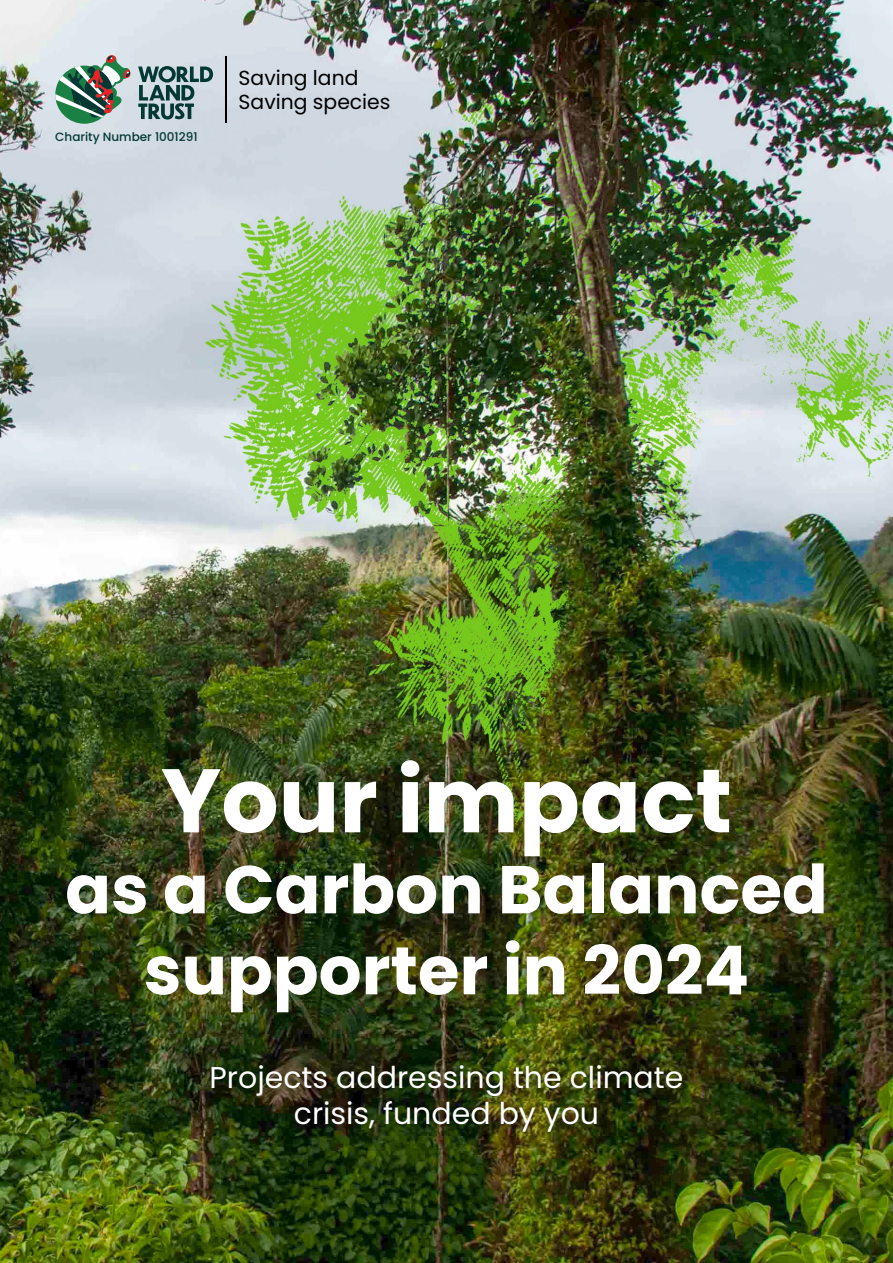
<style>
.page{position:relative;width:893px;height:1263px;background:#fff}
.page>*{position:absolute;margin:0;border:0;box-sizing:border-box;transform-origin:0 0}
.t1{font:700 90px "Poppins";color:#fff}
.t2{font:700 67.5px/81px "Poppins";color:#fff;text-align:center}
.t3{font:30px/36px "Poppins";color:#fff;text-align:center}
.t4{font:20.4px/24.5px "Poppins";color:#000}
.t5{font:500 12px "Poppins";color:#043835}
</style>
<div class="page">
<img style="left:0;top:0;width:893px;height:1263px">
<div style="left:55px;top:66px;width:58px;height:58px;background:#1b8044;border-radius:50%"></div>
<svg style="left:55px;top:55px;width:76px;height:63px"></svg>
<svg style="left:138px;top:66px;width:75px;height:54px;background:#7e999d"></svg>
<hr style="left:225px;top:56px;width:2px;height:67px;background:#000">
<p class="t5" style="left:55px;top:130px;width:144px">Charity Number 1001291</p>
<p class="t4" style="left:239px;top:65px;width:153px">Saving land<br>Saving species</p>
<h1 class="t1" style="left:161px;top:749px;width:573px">Your impact</h1>
<h2 class="t2" style="left:65px;top:849px;width:764px">as a Carbon Balanced supporter in 2024</h2>
<p class="t3" style="left:210px;top:1060px;width:475px">Projects addressing the climate crisis, funded by you</p>
</div>
